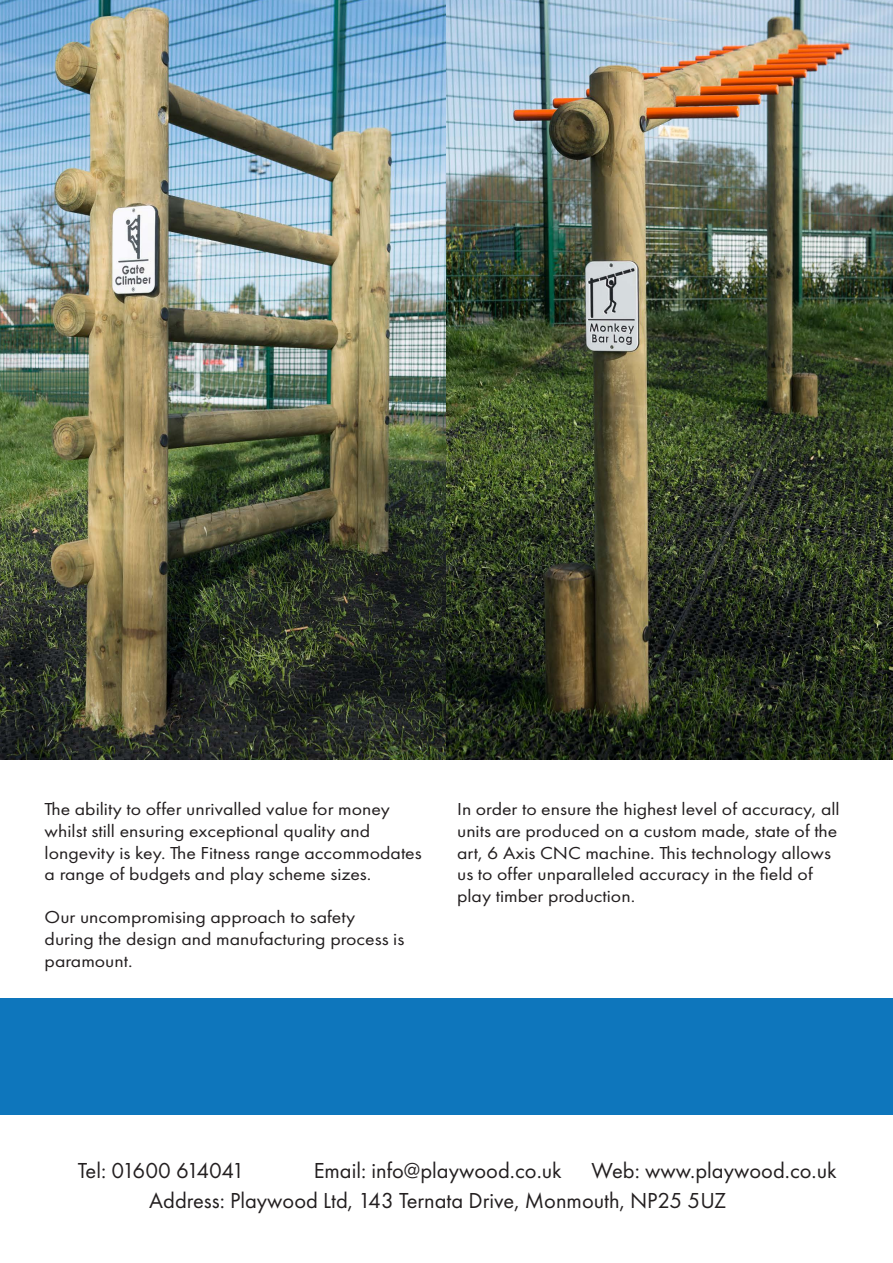
<style>
.page{position:relative;width:893px;height:1263px;background:#fff}
.page>*{position:absolute;margin:0;border:0;box-sizing:border-box;transform-origin:0 0}
.t1{font:22.5px "Futura PT";color:#231f20}
.t2{font:22.5px "Futura PT";letter-spacing:-.085em;color:#231f20}
.t3{font:18px/21.6px "Futura PT";color:#231f20;scale:1.1 1}
</style>
<div class="page">
<div style="left:0;top:998px;width:893px;height:117px;background:#0e76bc"></div>
<img style="left:445px;top:0;width:448px;height:759px">
<img style="left:0;top:0;width:445px;height:759px">
<p class="t3" style="left:45px;top:798px;width:315px">The ability to offer unrivalled value for money</p>
<p class="t3" style="left:45px;top:820px;width:298px">whilst still ensuring exceptional quality and</p>
<p class="t3" style="left:45px;top:842px;width:344px">longevity is key. The Fitness range accommodates</p>
<p class="t3" style="left:45px;top:863px;width:298px">a range of budgets and play scheme sizes.</p>
<p class="t3" style="left:45px;top:906px;width:328px">Our uncompromising approach to safety during the design and manufacturing process is paramount.</p>
<p class="t3" style="left:457px;top:798px;width:349px">In order to ensure the highest level of accuracy, all</p>
<p class="t3" style="left:457px;top:820px;width:347px">units are produced on a custom made, state of the</p>
<p class="t3" style="left:457px;top:842px;width:341px">art, 6 Axis CNC machine. This technology allows</p>
<p class="t3" style="left:457px;top:863px;width:325px">us to offer unparalleled accuracy in the field of</p>
<p class="t3" style="left:457px;top:885px;width:163px">play timber production.</p>
<p class="t2" style="left:78px;top:1157px;width:168px">Tel: 01600 614041</p>
<p class="t1" style="left:314px;top:1157px;width:250px">Email: info@playwood.co.uk</p>
<p class="t1" style="left:591px;top:1157px;width:247px">Web: www.playwood.co.uk</p>
<p class="t1" style="left:149px;top:1187px;width:578px">Address: Playwood Ltd, 143 Ternata Drive, Monmouth, NP25 5UZ</p>
</div>
